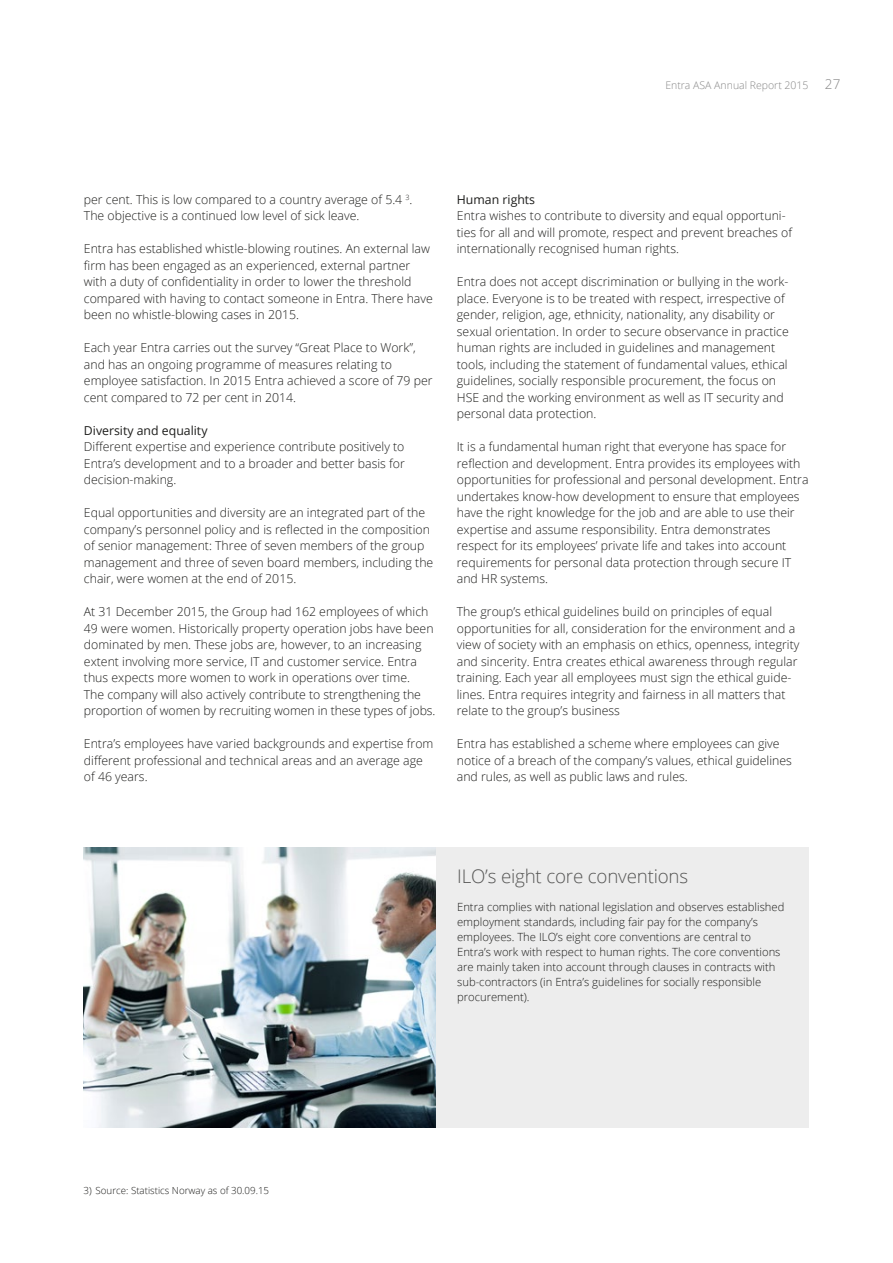
<style>
.page{position:relative;width:893px;height:1263px;background:#fff}
.page>*{position:absolute;margin:0;border:0;box-sizing:border-box;transform-origin:0 0}
.t1{font:300 18.75px "Open Sans";letter-spacing:-.01em;color:#575756}
.t2{font:300 12.3px/16.5px "Open Sans";color:#1d1d1b}
.t3{font:12.3px "Open Sans";color:#1d1d1b}
.t4{font:300 11.25px/15px "Open Sans";color:#1d1d1b}
.t5{font:300 10.5px "Open Sans";color:#878787}
.t6{font:300 9.75px "Open Sans";color:#1d1d1b}
.s1{font-size:13.5px}
</style>
<div class="page">
<div style="left:436px;top:847px;width:372px;height:281px;background:#ededed"></div>
<img style="left:84px;top:847px;width:352px;height:281px">
<p class="t5" style="left:665px;top:78px;width:176px">Entra ASA Annual Report 2015 <span class="s1">27</span></p>
<p class="t2" style="left:84px;top:191px;width:330px">per cent. This is low compared to a country average of 5.4 <sup>3</sup>.<br>The objective is a continued low level of sick leave.</p>
<p class="t2" style="left:84px;top:240px;width:350px">Entra has established whistle-blowing routines. An external law firm has been engaged as an experienced, external partner with a duty of confidentiality in order to lower the threshold compared with having to contact someone in Entra. There have been no whistle-blowing cases in 2015.</p>
<p class="t2" style="left:84px;top:339px;width:350px">Each year Entra carries out the survey “Great Place to Work”, and has an ongoing programme of measures relating to employee satisfaction. In 2015 Entra achieved a score of 79 per cent compared to 72 per cent in 2014.</p>
<p class="t3" style="left:84px;top:422px;width:125px">Diversity and equality</p>
<p class="t2" style="left:84px;top:438px;width:322px;text-align:justify">Different expertise and experience contribute positively to Entra’s development and to a broader and better basis for decision-making.</p>
<p class="t2" style="left:84px;top:504px;width:351px">Equal opportunities and diversity are an integrated part of the company’s personnel policy and is reflected in the composition of senior management: Three of seven members of the group management and three of seven board members, including the chair, were women at the end of 2015.</p>
<p class="t2" style="left:84px;top:603px;width:353px">At 31 December 2015, the Group had 162 employees of which 49 were women. Historically property operation jobs have been dominated by men. These jobs are, however, to an increasing extent involving more service, IT and customer service. Entra thus expects more women to work in operations over time.<br>The company will also actively contribute to strengthening the proportion of women by recruiting women in these types of jobs.</p>
<p class="t2" style="left:84px;top:735px;width:351px">Entra’s employees have varied backgrounds and expertise from different professional and technical areas and an average age of 46 years.</p>
<p class="t3" style="left:457px;top:191px;width:80px">Human rights</p>
<p class="t2" style="left:457px;top:207px;width:337px">Entra wishes to contribute to diversity and equal opportuni&shy;ties for all and will promote, respect and prevent breaches of internationally recognised human rights.</p>
<p class="t2" style="left:457px;top:273px;width:333px">Entra does not accept discrimination or bullying in the work&shy;place. Everyone is to be treated with respect, irrespective of gender, religion, age, ethnicity, nationality, any disability or sexual orientation. In order to secure observance in practice human rights are included in guidelines and management tools, including the statement of fundamental values, ethical guidelines, socially responsible procurement, the focus on HSE and the working environment as well as IT security and personal data protection.</p>
<p class="t2" style="left:457px;top:438px;width:353px">It is a fundamental human right that everyone has space for reflection and development. Entra provides its employees with opportunities for professional and personal development. Entra undertakes know-how development to ensure that employees have the right knowledge for the job and are able to use their expertise and assume responsibility. Entra demonstrates respect for its employees’ private life and takes into account requirements for personal data protection through secure IT and HR systems.</p>
<p class="t2" style="left:457px;top:603px;width:344px">The group’s ethical guidelines build on principles of equal opportunities for all, consideration for the environment and a view of society with an emphasis on ethics, openness, integrity and sincerity. Entra creates ethical awareness through regular training. Each year all employees must sign the ethical guide&shy;lines. Entra requires integrity and fairness in all matters that relate to the group’s business</p>
<p class="t2" style="left:457px;top:735px;width:337px">Entra has established a scheme where employees can give notice of a breach of the company’s values, ethical guidelines and rules, as well as public laws and rules.</p>
<h1 class="t1" style="left:457px;top:863px;width:233px">ILO’s eight core conventions</h1>
<p class="t4" style="left:457px;top:899px;width:329px">Entra complies with national legislation and observes established employment standards, including fair pay for the company’s employees. The ILO’s eight core conventions are central to Entra’s work with respect to human rights. The core conventions are mainly taken into account through clauses in contracts with sub-contractors (in Entra’s guidelines for socially responsible procurement).</p>
<p class="t6" style="left:84px;top:1183px;width:187px">3) Source: Statistics Norway as of 30.09.15</p>
</div>
